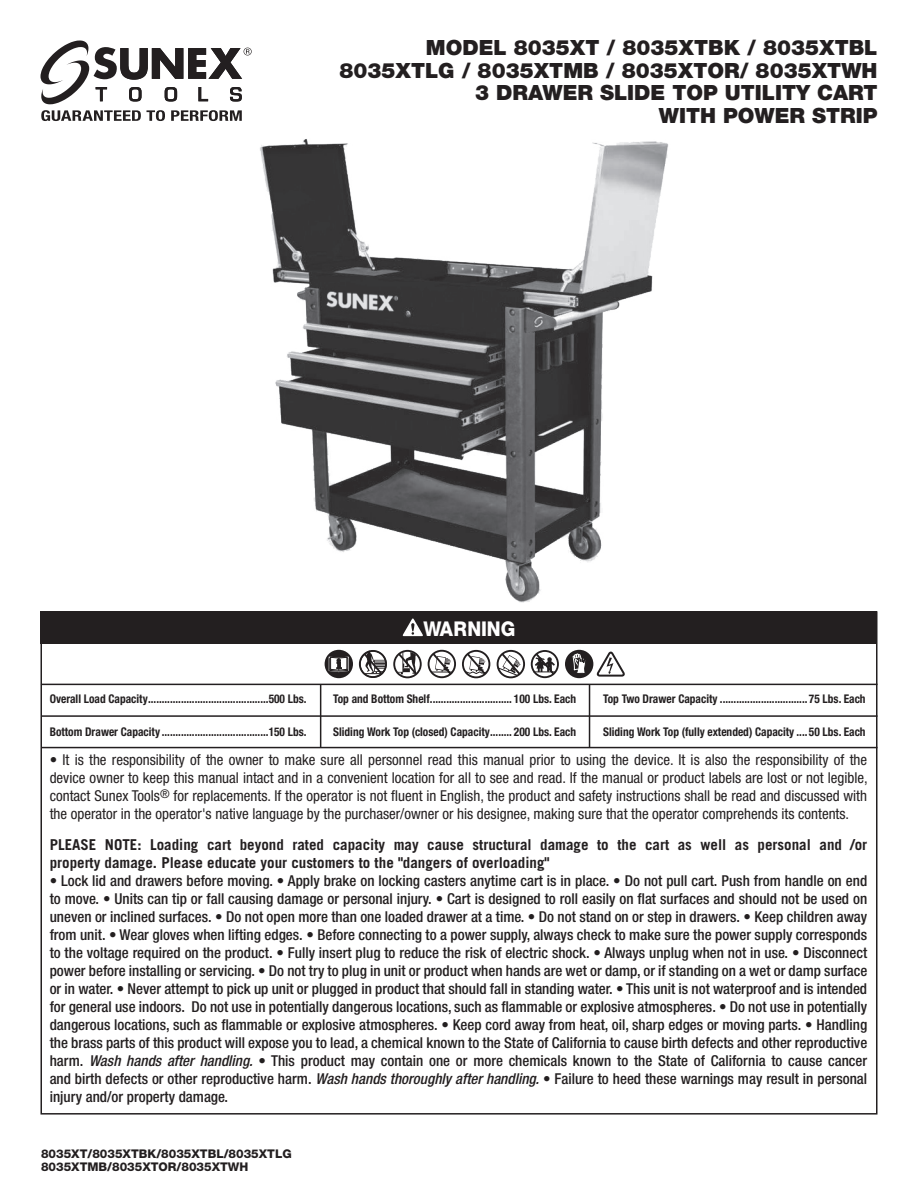
<style>
.page{position:relative;width:918px;height:1188px;background:#fff}
.page>*{position:absolute;margin:0;border:0;box-sizing:border-box;transform-origin:0 0}
.t1{font:900 21px/22.5px "Helvetica Neue LT Std";color:#231f20;text-align:right}
.t2{font:800 20.4px "Helvetica Neue LT Std";color:#fff;scale:.92 1}
.t3{font:500 condensed 15px/18px "Helvetica Neue LT Std";color:#231f20;text-align:justify}
.t4{font:condensed 15px/18px "Helvetica Neue LT Std";color:#231f20;text-align:justify}
.t5{font:700 15px/18px "Trade Gothic LT Std";color:#231f20}
.t6{font:700 condensed 12px "Helvetica Neue LT Std";color:#231f20;scale:.95 1}
.t7{font:800 12px/13.5px "Helvetica Neue LT Std";color:#231f20}
.s1{font-style:italic}
</style>
<div class="page">
<img style="left:260px;top:139px;width:408px;height:463px">
<svg style="left:40px;top:40px;width:212px;height:64px"></svg>
<svg style="left:41px;top:110px;width:124px;height:11px"></svg>
<svg style="left:171px;top:110px;width:71px;height:11px"></svg>
<hr style="left:41px;top:715px;width:837px;height:2px;background:#231f20">
<hr style="left:41px;top:747px;width:837px;height:1px;background:#231f20">
<hr style="left:41px;top:684px;width:836px;height:1px;background:#231f20">
<hr style="left:320px;top:684px;width:1px;height:64px;background:#231f20">
<hr style="left:589px;top:684px;width:1px;height:64px;background:#231f20">
<div style="left:40px;top:611px;width:838px;height:32px;background:#231f20"></div>
<svg style="left:402px;top:619px;width:21px;height:17px"></svg>
<div style="left:325px;top:650px;width:28px;height:28px;background:#231f20;border-radius:50%"></div>
<svg style="left:329px;top:657px;width:20px;height:15px"></svg>
<div style="left:565px;top:650px;width:28px;height:28px;background:#231f20;border-radius:50%"></div>
<svg style="left:573px;top:651px;width:52px;height:27px"></svg>
<svg style="left:393px;top:650px;width:29px;height:28px"></svg>
<svg style="left:359px;top:650px;width:28px;height:28px"></svg>
<svg style="left:531px;top:650px;width:28px;height:28px"></svg>
<svg style="left:497px;top:650px;width:28px;height:28px"></svg>
<svg style="left:462px;top:650px;width:28px;height:28px"></svg>
<svg style="left:428px;top:650px;width:28px;height:28px"></svg>
<p class="t1" style="left:339px;top:37px;width:540px">MODEL 8035XT / 8035XTBK / 8035XTBL<br>8035XTLG / 8035XTMB / 8035XTOR/ 8035XTWH<br>3 DRAWER SLIDE TOP UTILITY CART<br>WITH POWER STRIP</p>
<p class="t2" style="left:423px;top:617px;width:101px">WARNING</p>
<p class="t6" style="left:50px;top:692px;width:272px">Overall Load Capacity............................................500 Lbs.</p>
<p class="t6" style="left:333px;top:692px;width:257px">Top and Bottom Shelf.............................. 100 Lbs. Each</p>
<p class="t6" style="left:603px;top:692px;width:278px">Top Two Drawer Capacity ................................ 75 Lbs. Each</p>
<p class="t6" style="left:50px;top:725px;width:272px">Bottom Drawer Capacity .......................................150 Lbs.</p>
<p class="t6" style="left:333px;top:725px;width:257px">Sliding Work Top (closed) Capacity........ 200 Lbs. Each</p>
<p class="t6" style="left:603px;top:725px;width:278px">Sliding Work Top (fully extended) Capacity .... 50 Lbs. Each</p>
<p class="t4" style="left:50px;top:750px;width:820px">• It is the responsibility of the owner to make sure all personnel read this manual prior to using the device. It is also the responsibility of the device owner to keep this manual intact and in a convenient location for all to see and read. If the manual or product labels are lost or not legible, contact Sunex Tools<sup>®</sup> for replacements. If the operator is not fluent in English, the product and safety instructions shall be read and discussed with the operator in the operator's native language by the purchaser/owner or his designee, making sure that the operator comprehends its contents.</p>
<p class="t5" style="left:50px;top:835px;width:819px">PLEASE NOTE: Loading cart beyond rated capacity may cause structural damage to the cart as well as personal and /or property damage. Please educate your customers to the "dangers of overloading"</p>
<p class="t3" style="left:50px;top:872px;width:819px">• Lock lid and drawers before moving. • Apply brake on locking casters anytime cart is in place. • Do not pull cart. Push from handle on end to move. • Units can tip or fall causing damage or personal injury. • Cart is designed to roll easily on flat surfaces and should not be used on uneven or inclined surfaces. • Do not open more than one loaded drawer at a time. • Do not stand on or step in drawers. • Keep children away from unit. • Wear gloves when lifting edges. • Before connecting to a power supply, always check to make sure the power supply corresponds to the voltage required on the product. • Fully insert plug to reduce the risk of electric shock. • Always unplug when not in use. • Disconnect power before installing or servicing. • Do not try to plug in unit or product when hands are wet or damp, or if standing on a wet or damp surface or in water. • Never attempt to pick up unit or plugged in product that should fall in standing water. • This unit is not waterproof and is intended for general use indoors. Do not use in potentially dangerous locations, such as flammable or explosive atmospheres. • Do not use in potentially dangerous locations, such as flammable or explosive atmospheres. • Keep cord away from heat, oil, sharp edges or moving parts. • Handling the brass parts of this product will expose you to lead, a chemical known to the State of California to cause birth defects and other reproductive harm. <span class="s1">Wash hands after handling.</span> • This product may contain one or more chemicals known to the State of California to cause cancer and birth defects or other reproductive harm. <span class="s1">Wash hands thoroughly after handling.</span> • Failure to heed these warnings may result in personal injury and/or property damage.</p>
<p class="t7" style="left:41px;top:1147px;width:252px">8035XT/8035XTBK/8035XTBL/8035XTLG<br>8035XTMB/8035XTOR/8035XTWH</p>
</div>
